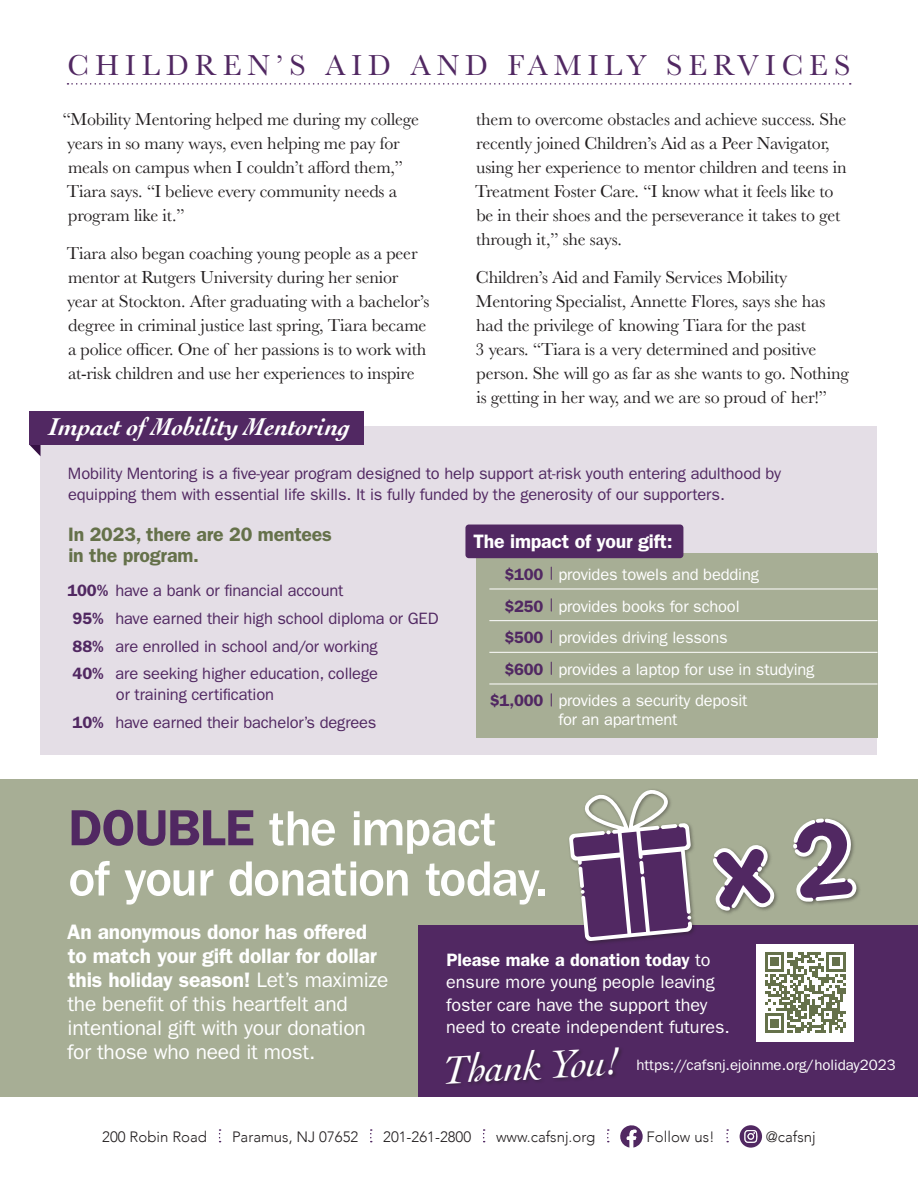
<style>
.page{position:relative;width:918px;height:1188px;background:#fff}
.page>*{position:absolute;margin:0;border:0;box-sizing:border-box;transform-origin:0 0}
.t1{font:500 51px/50.2px "Franklin Gothic";letter-spacing:-.03em;color:#fff}
.t2{font:italic 41.1px "Cochin";color:#fff}
.t3{font:30px "Baskerville";letter-spacing:.2em;color:#512862}
.t4{font:italic 700 25.5px "Cochin";letter-spacing:-.005em;color:#fff}
.t5{font:21px/24px "Franklin Gothic";letter-spacing:-.01em;color:#fff}
.t6{font:600 19.5px/21px "Franklin Gothic";letter-spacing:-.01em;color:#65714a}
.t7{font:600 19.5px "Franklin Gothic";letter-spacing:-.01em;color:#fff}
.t8{font:18px/24px "Baskerville";letter-spacing:-.01em;color:#231f20}
.t9{font:18px/22.5px "Franklin Gothic";color:#fff}
.t10{font:16.5px/27.8px "Franklin Gothic";letter-spacing:-.01em;color:#512862}
.t11{font:16.5px "Franklin Gothic";letter-spacing:-.01em;color:#fff}
.t12{font:300 15px "Avenir";color:#231f20}
.t13{font:15px "Franklin Gothic";color:#fff}
.s1{font-weight:600}
.s2{font-weight:600;color:#512862}
</style>
<div class="page">
<svg style="left:219px;top:1129px;width:2px;height:13px"></svg>
<svg style="left:370px;top:1129px;width:2px;height:13px"></svg>
<svg style="left:483px;top:1129px;width:2px;height:13px"></svg>
<svg style="left:607px;top:1129px;width:2px;height:13px"></svg>
<svg style="left:620px;top:1125px;width:23px;height:23px"></svg>
<svg style="left:726px;top:1129px;width:2px;height:13px"></svg>
<svg style="left:740px;top:1125px;width:22px;height:23px"></svg>
<svg style="left:68px;top:83px;width:783px;height:2px"></svg>
<div style="left:40px;top:426px;width:838px;height:329px;background:#e4dee6"></div>
<svg style="left:29px;top:444px;width:12px;height:12px"></svg>
<div style="left:29px;top:411px;width:335px;height:33px;background:#512862"></div>
<div style="left:476px;top:553px;width:402px;height:185px;background:#a7ae95"></div>
<hr style="left:489px;top:589px;width:389px;height:1px;background:#fff">
<hr style="left:489px;top:620px;width:389px;height:1px;background:#fff">
<hr style="left:489px;top:652px;width:389px;height:1px;background:#fff">
<hr style="left:489px;top:684px;width:389px;height:1px;background:#fff">
<svg style="left:551px;top:567px;width:1px;height:12px"></svg>
<svg style="left:551px;top:599px;width:1px;height:12px"></svg>
<svg style="left:551px;top:630px;width:1px;height:13px"></svg>
<svg style="left:551px;top:662px;width:1px;height:12px"></svg>
<svg style="left:551px;top:694px;width:1px;height:12px"></svg>
<div style="left:465px;top:525px;width:218px;height:33px;background:#512862;border-radius:3px"></div>
<div style="left:0;top:779px;width:918px;height:317px;background:#a7ae95"></div>
<div style="left:418px;top:925px;width:500px;height:171px;background:#512862"></div>
<div style="left:757px;top:944px;width:97px;height:97px;background:#fff"></div>
<svg style="left:765px;top:952px;width:81px;height:81px"></svg>
<div style="left:567px;top:788px;width:294px;height:158px;background:#231f20;opacity:.45"></div>
<svg style="left:711px;top:816px;width:148px;height:96px"></svg>
<svg style="left:569px;top:789px;width:123px;height:152px"></svg>
<div style="left:444px;top:1046px;width:179px;height:42px;background:#231f20;opacity:.45"></div>
<h3 class="t3" style="left:68px;top:46px;width:784px">CHILDREN’S AID AND FAMILY SERVICES</h3>
<p class="t8" style="left:62px;top:108px;width:358px">“Mobility Mentoring helped me during my college years in so many ways, even helping me pay for meals on campus when I couldn’t afford them,” Tiara says. “I believe every community needs a program like it.”</p>
<p class="t8" style="left:67px;top:241px;width:364px">Tiara also began coaching young people as a peer mentor at Rutgers University during her senior year at Stockton. After graduating with a bachelor’s degree in criminal justice last spring, Tiara became a police officer. One of her passions is to work with at-risk children and use her experiences to inspire</p>
<p class="t8" style="left:475px;top:108px;width:373px">them to overcome obstacles and achieve success. She recently joined Children’s Aid as a Peer Navigator, using her experience to mentor children and teens in Treatment Foster Care. “I know what it feels like to be in their shoes and the perseverance it takes to get through it,” she says.</p>
<p class="t8" style="left:476px;top:265px;width:375px">Children’s Aid and Family Services Mobility Mentoring Specialist, Annette Flores, says she has had the privilege of knowing Tiara for the past<br>3 years. “Tiara is a very determined and positive person. She will go as far as she wants to go. Nothing is getting in her way, and we are so proud of her!”</p>
<h3 class="t4" style="left:49px;top:410px;width:303px">Impact of Mobility Mentoring</h3>
<p class="t10" style="left:68px;top:463px;width:714px;line-height:21px">Mobility Mentoring is a five-year program designed to help support at-risk youth entering adulthood by equipping them with essential life skills. It is fully funded by the generosity of our supporters.</p>
<p class="t6" style="left:68px;top:523px;width:265px">In 2023, there are 20 mentees in the program.</p>
<p class="t10" style="left:73px;top:577px;width:367px;text-indent:-5px"><span class="s1">100%</span> have a bank or financial account<br><span class="s1">95%</span> have earned their high school diploma or GED <span class="s1">88%</span> are enrolled in school and/or working<br><span class="s1">40%</span> are seeking higher education, college</p>
<p class="t10" style="left:73px;top:681px;width:305px;text-indent:43px">or training certification<br><span class="s1">10%</span> have earned their bachelor’s degrees</p>
<p class="t7" style="left:473px;top:530px;width:201px">The impact of your gift:</p>
<p class="t11" style="left:504px;top:565px;width:256px"><span class="s2">$100</span> provides towels and bedding</p>
<p class="t11" style="left:504px;top:596px;width:237px"><span class="s2">$250</span> provides books for school</p>
<p class="t11" style="left:504px;top:628px;width:225px"><span class="s2">$500</span> provides driving lessons</p>
<p class="t11" style="left:504px;top:660px;width:312px"><span class="s2">$600</span> provides a laptop for use in studying</p>
<p class="t11" style="left:490px;top:691px;width:259px"><span class="s2">$1,000</span> provides a security deposit</p>
<p class="t11" style="left:558px;top:709px;width:121px">for an apartment</p>
<h1 class="t1" style="left:68px;top:804px;width:481px"><span class="s2">DOUBLE</span> the impact of your donation today.</h1>
<p class="t5" style="left:67px;top:920px;width:323px"><span class="s1">An anonymous donor has offered to match your gift dollar for dollar this holiday season!</span> Let’s maximize the benefit of this heartfelt and intentional gift with your donation for those who need it most.</p>
<p class="t9" style="left:446px;top:948px;width:285px"><span class="s1">Please make a donation today</span> to ensure more young people leaving foster care have the support they need to create independent futures.</p>
<h2 class="t2" style="left:441px;top:1043px;width:178px;rotate:-3deg">Thank You!</h2>
<p class="t13" style="left:636px;top:1056px;width:261px">https://cafsnj.ejoinme.org/holiday2023</p>
<p class="t12" style="left:102px;top:1128px;width:106px">200 Robin Road</p>
<p class="t12" style="left:232px;top:1128px;width:128px">Paramus, NJ 07652</p>
<p class="t12" style="left:383px;top:1128px;width:89px">201-261-2800</p>
<p class="t12" style="left:496px;top:1128px;width:101px">www.cafsnj.org</p>
<p class="t12" style="left:647px;top:1128px;width:70px">Follow us!</p>
<p class="t12" style="left:766px;top:1128px;width:51px">@cafsnj</p>
</div>
